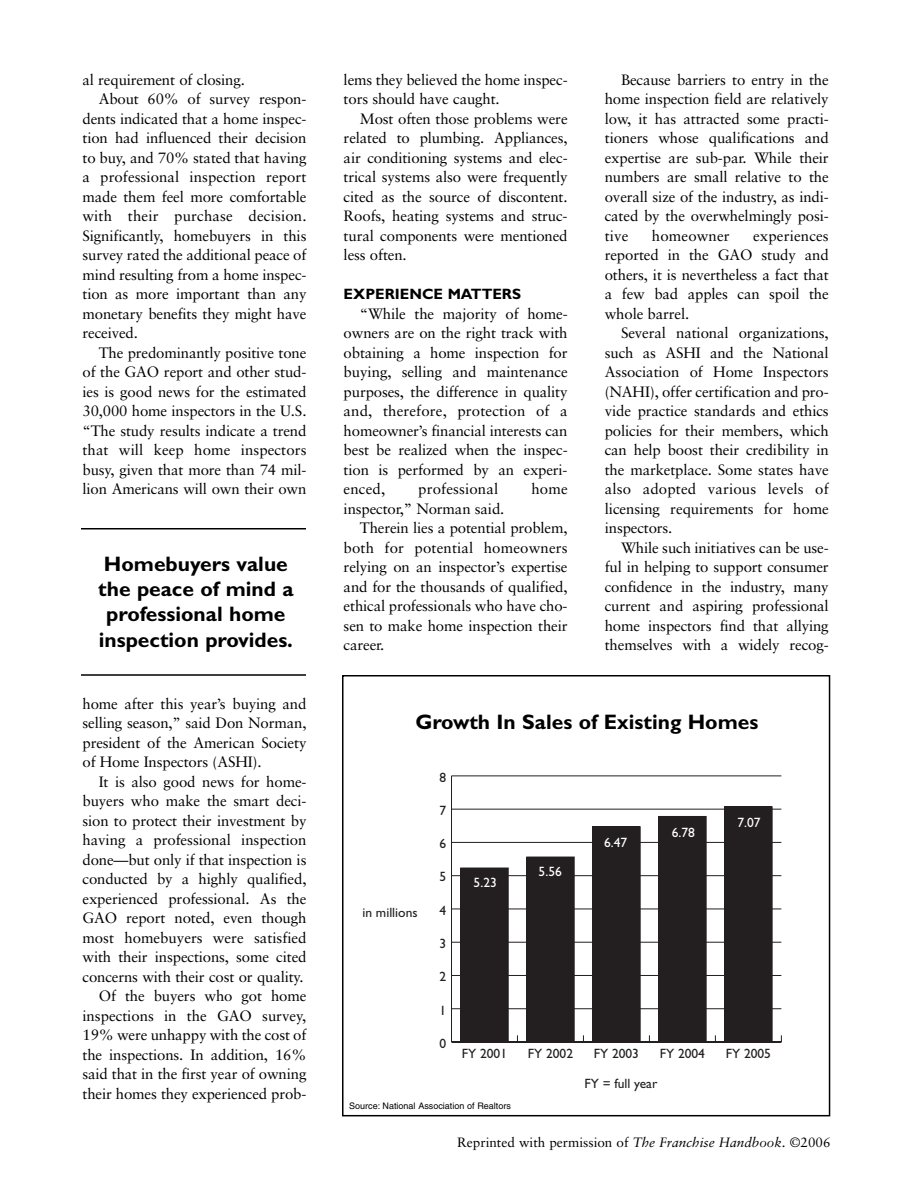
<style>
.page{position:relative;width:918px;height:1188px;background:#fff}
.page>*{position:absolute;margin:0;border:0;box-sizing:border-box;transform-origin:0 0}
.t1{font:700 21px/25.2px "Gill Sans";color:#000;text-align:center}
.t2{font:15px/19.5px "Sabon";letter-spacing:-.01em;color:#000;text-align:justify}
.t3{font:15px "Sabon";letter-spacing:.01em;color:#000}
.t4{font:700 15px "Gill Sans";color:#000}
.t5{font:13.5px "Gill Sans";color:#231f20}
.t6{font:13.5px "Sabon";color:#000}
.t7{font:13.5px "Gill Sans";color:#fff}
.t8{font:9px "Helvetica";color:#000}
.s1{font-style:italic}
</style>
<div class="page">
<hr style="left:81px;top:528px;width:225px;height:2px;background:#000">
<hr style="left:81px;top:674px;width:225px;height:2px;background:#000">
<hr style="left:451px;top:776px;width:1px;height:266px;background:#231f20">
<hr style="left:452px;top:1042px;width:329px;height:1px;background:#231f20">
<hr style="left:452px;top:1008px;width:329px;height:1px;background:#231f20">
<hr style="left:452px;top:975px;width:329px;height:1px;background:#231f20">
<hr style="left:452px;top:942px;width:329px;height:1px;background:#231f20">
<hr style="left:452px;top:909px;width:329px;height:1px;background:#231f20">
<hr style="left:452px;top:875px;width:329px;height:1px;background:#231f20">
<hr style="left:452px;top:842px;width:329px;height:1px;background:#231f20">
<hr style="left:452px;top:809px;width:329px;height:1px;background:#231f20">
<hr style="left:452px;top:776px;width:329px;height:1px;background:#231f20">
<div style="left:461px;top:868px;width:47px;height:174px;background:#231f20"></div>
<div style="left:527px;top:857px;width:47px;height:185px;background:#231f20"></div>
<div style="left:593px;top:827px;width:47px;height:215px;background:#231f20"></div>
<div style="left:659px;top:816px;width:47px;height:226px;background:#231f20"></div>
<div style="left:658px;top:816px;width:48px;height:226px;border:1px solid #231f20"></div>
<div style="left:725px;top:807px;width:47px;height:235px;background:#231f20"></div>
<div style="left:724px;top:807px;width:48px;height:235px;border:1px solid #231f20"></div>
<div style="left:342px;top:675px;width:488px;height:441px;border:2px solid #000"></div>
<p class="t2" style="left:82px;top:71px;width:164px">al requirement of closing.</p>
<p class="t2" style="left:99px;top:90px;width:209px">About 60% of survey respon-</p>
<p class="t2" style="left:82px;top:110px;width:226px">dents indicated that a home inspec-</p>
<p class="t2" style="left:82px;top:129px;width:226px">tion had influenced their decision</p>
<p class="t2" style="left:82px;top:149px;width:226px">to buy, and 70% stated that having</p>
<p class="t2" style="left:82px;top:168px;width:225px">a professional inspection report</p>
<p class="t2" style="left:82px;top:188px;width:225px">made them feel more comfortable</p>
<p class="t3" style="left:82px;top:210px;width:226px">with their purchase decision.</p>
<p class="t2" style="left:82px;top:227px;width:226px">Significantly, homebuyers in this</p>
<p class="t2" style="left:82px;top:246px;width:226px">survey rated the additional peace of</p>
<p class="t2" style="left:82px;top:266px;width:226px">mind resulting from a home inspec-</p>
<p class="t2" style="left:82px;top:285px;width:226px">tion as more important than any</p>
<p class="t2" style="left:82px;top:305px;width:226px">monetary benefits they might have</p>
<p class="t2" style="left:82px;top:324px;width:57px">received.</p>
<p class="t2" style="left:99px;top:344px;width:209px">The predominantly positive tone</p>
<p class="t2" style="left:82px;top:363px;width:226px">of the GAO report and other stud-</p>
<p class="t2" style="left:82px;top:383px;width:226px">ies is good news for the estimated</p>
<p class="t2" style="left:82px;top:402px;width:226px">30,000 home inspectors in the U.S.</p>
<p class="t2" style="left:82px;top:422px;width:226px">“The study results indicate a trend</p>
<p class="t2" style="left:82px;top:441px;width:226px">that will keep home inspectors</p>
<p class="t2" style="left:82px;top:461px;width:226px">busy, given that more than 74 mil-</p>
<p class="t2" style="left:82px;top:480px;width:226px">lion Americans will own their own</p>
<h1 class="t1" style="left:98px;top:554px;width:197px">Homebuyers value the peace of mind a professional home inspection provides.</h1>
<p class="t2" style="left:82px;top:695px;width:226px">home after this year’s buying and selling season,” said Don Norman, president of the American Society of Home Inspectors (ASHI).</p>
<p class="t2" style="left:82px;top:773px;width:226px;text-align:right">It is also good news for home&shy;buyers who make the smart deci&shy;sion to protect their investment by having a professional inspection done—but only if that inspection is conducted by a highly qualified, experienced professional. As the<br>GAO report noted, even though most homebuyers were satisfied with their inspections, some cited concerns with their cost or quality.<br>Of the buyers who got home inspections in the GAO survey,<br>19% were unhappy with the cost of the inspections. In addition, 16% said that in the first year of owning their homes they experienced prob-</p>
<p class="t2" style="left:344px;top:71px;width:226px">lems they believed the home inspec&shy;tors should have caught.</p>
<p class="t2" style="left:344px;top:110px;width:226px;text-indent:16px">Most often those problems were related to plumbing. Appliances, air conditioning systems and elec&shy;trical systems also were frequently cited as the source of discontent.<br>Roofs, heating systems and struc&shy;tural components were mentioned less often.</p>
<p class="t4" style="left:344px;top:289px;width:179px">EXPERIENCE MATTERS</p>
<p class="t2" style="left:344px;top:305px;width:226px;text-indent:16px">“While the majority of home&shy;owners are on the right track with obtaining a home inspection for buying, selling and maintenance purposes, the difference in quality and, therefore, protection of a homeowner’s financial interests can best be realized when the inspec&shy;tion is performed by an experi&shy;enced,</p>
<p class="t3" style="left:418px;top:483px;width:81px">professional</p>
<p class="t2" style="left:531px;top:480px;width:38px">home</p>
<p class="t2" style="left:344px;top:500px;width:162px">inspector,” Norman said.</p>
<p class="t2" style="left:360px;top:519px;width:209px">Therein lies a potential problem,</p>
<p class="t3" style="left:344px;top:541px;width:226px">both for potential homeowners</p>
<p class="t2" style="left:344px;top:558px;width:226px">relying on an inspector’s expertise</p>
<p class="t2" style="left:344px;top:578px;width:226px">and for the thousands of qualified,</p>
<p class="t2" style="left:344px;top:597px;width:226px">ethical professionals who have cho-</p>
<p class="t2" style="left:344px;top:617px;width:226px">sen to make home inspection their</p>
<p class="t2" style="left:344px;top:636px;width:42px">career.</p>
<p class="t2" style="left:605px;top:71px;width:226px;text-indent:16px">Because barriers to entry in the home inspection field are relatively low, it has attracted some practi&shy;tioners whose qualifications and expertise are sub-par. While their numbers are small relative to the overall size of the industry, as indi&shy;cated by the overwhelmingly posi&shy;tive</p>
<p class="t3" style="left:652px;top:229px;width:79px">homeowner</p>
<p class="t2" style="left:605px;top:227px;width:226px;text-indent:148px">experiences reported in the GAO study and others, it is nevertheless a fact that a few bad apples can spoil the whole barrel.</p>
<p class="t2" style="left:605px;top:324px;width:226px;text-indent:16px">Several national organizations, such as ASHI and the National Association of Home Inspectors (NAHI), offer certification and pro&shy;vide practice standards and ethics policies for their members, which can help boost their credibility in the marketplace. Some states have also adopted various levels of licensing requirements for home inspectors.</p>
<p class="t2" style="left:605px;top:539px;width:226px;text-indent:16px">While such initiatives can be use&shy;ful in helping to support consumer confidence in the industry, many current and aspiring professional home inspectors find that allying themselves with a widely recog-</p>
<h1 class="t1" style="left:415px;top:711px;width:345px">Growth In Sales of Existing Homes</h1>
<p class="t5" style="left:440px;top:772px;width:8px">8</p>
<p class="t5" style="left:363px;top:908px;width:57px">in millions</p>
<p class="t5" style="left:440px;top:806px;width:8px">7</p>
<p class="t5" style="left:440px;top:839px;width:8px">6</p>
<p class="t5" style="left:440px;top:872px;width:8px">5</p>
<p class="t5" style="left:440px;top:906px;width:8px">4</p>
<p class="t5" style="left:440px;top:939px;width:8px">3</p>
<p class="t5" style="left:440px;top:972px;width:8px">2</p>
<p class="t5" style="left:440px;top:1005px;width:8px">1</p>
<p class="t5" style="left:440px;top:1039px;width:8px">0</p>
<p class="t7" style="left:474px;top:877px;width:25px">5.23</p>
<p class="t7" style="left:539px;top:867px;width:25px">5.56</p>
<p class="t7" style="left:604px;top:838px;width:25px">6.47</p>
<p class="t7" style="left:672px;top:827px;width:25px">6.78</p>
<p class="t7" style="left:738px;top:817px;width:25px">7.07</p>
<p class="t5" style="left:462px;top:1049px;width:47px">FY 2001</p>
<p class="t5" style="left:528px;top:1049px;width:47px">FY 2002</p>
<p class="t5" style="left:594px;top:1049px;width:47px">FY 2003</p>
<p class="t5" style="left:660px;top:1049px;width:47px">FY 2004</p>
<p class="t5" style="left:726px;top:1049px;width:47px">FY 2005</p>
<p class="t5" style="left:585px;top:1079px;width:74px">FY = full year</p>
<p class="t8" style="left:349px;top:1103px;width:163px">Source: National Association of Realtors</p>
<p class="t6" style="left:457px;top:1137px;width:375px">Reprinted with permission of <span class="s1">The Franchise Handbook</span>. ©2006</p>
</div>
